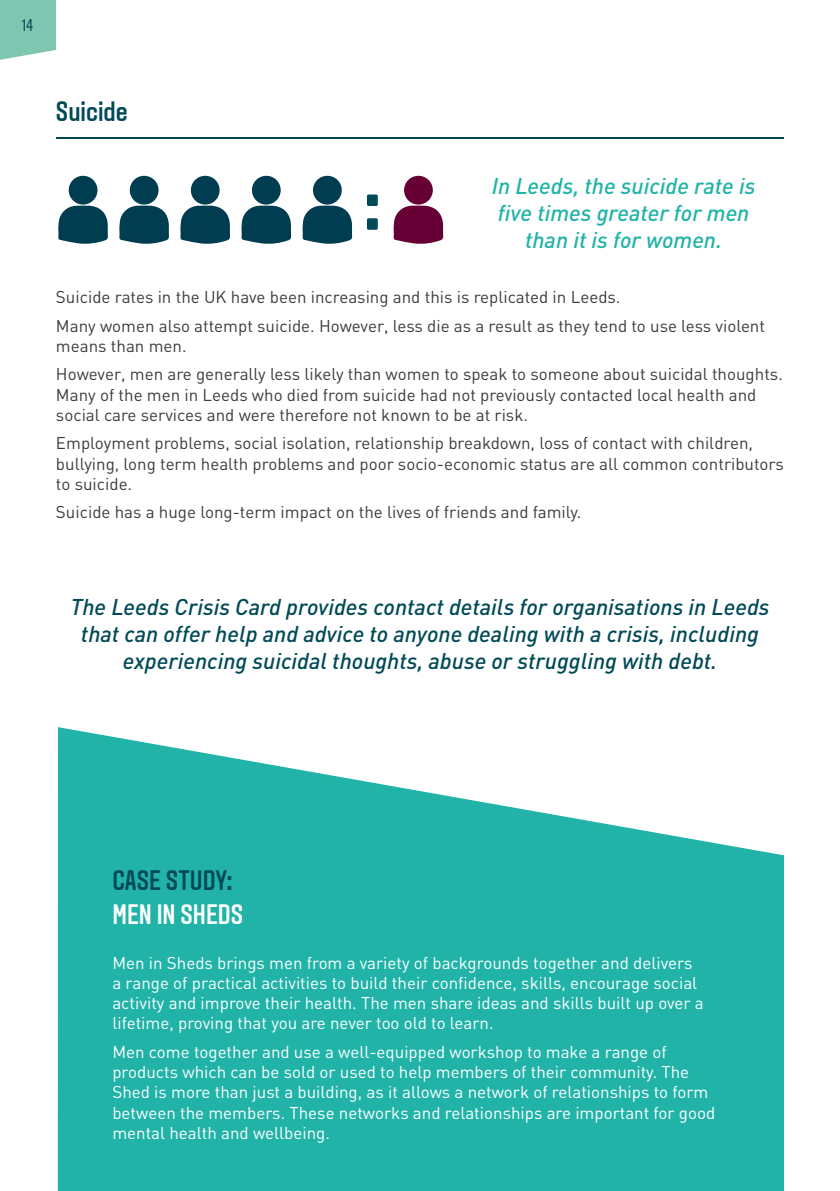
<style>
.page{position:relative;width:840px;height:1191px;background:#fff}
.page>*{position:absolute;margin:0;border:0;box-sizing:border-box;transform-origin:0 0}
.t1{font:700 70.4px "Aveny TLBU";color:#004a57}
.t2{font:500 28.2px "Aveny TLBU";color:#004a57}
.t3{font:500 28.2px "Aveny TLBU";color:#fff}
.t4{font:italic 500 22.6px/27px "DIN";color:#004a57;text-align:center}
.t5{font:italic 500 22.6px/27px "DIN";color:#21b3a8;text-align:center}
.t6{font:17px/20.2px "DIN";color:#3c3c3b}
.t7{font:17px/20.2px "DIN";color:#fff}
.t8{font:17px "Aveny TLBU";color:#004a57}
</style>
<div class="page">
<svg style="left:0;top:0;width:56px;height:60px;background:#89cab7"></svg>
<hr style="left:56px;top:137px;width:727px;height:2px;background:#004a57">
<svg style="left:58px;top:206px;width:50px;height:38px;background:#225767"></svg>
<div style="left:69px;top:176px;width:28px;height:29px;background:#003d50;border-radius:50%"></div>
<svg style="left:241px;top:206px;width:50px;height:38px;background:#225767"></svg>
<div style="left:252px;top:176px;width:28px;height:29px;background:#003d50;border-radius:50%"></div>
<svg style="left:393px;top:206px;width:50px;height:38px;background:#7b224f"></svg>
<div style="left:404px;top:176px;width:28px;height:29px;background:#670034;border-radius:50%"></div>
<svg style="left:180px;top:206px;width:50px;height:38px;background:#225767"></svg>
<div style="left:191px;top:176px;width:28px;height:29px;background:#003d50;border-radius:50%"></div>
<svg style="left:302px;top:206px;width:50px;height:38px;background:#225767"></svg>
<div style="left:313px;top:176px;width:28px;height:29px;background:#003d50;border-radius:50%"></div>
<svg style="left:119px;top:206px;width:50px;height:38px;background:#225767"></svg>
<div style="left:130px;top:176px;width:28px;height:29px;background:#003d50;border-radius:50%"></div>
<svg style="left:58px;top:727px;width:725px;height:464px;background:#3fbdb4"></svg>
<p class="t8" style="left:22px;top:16px;width:13px">14</p>
<h2 class="t2" style="left:56px;top:95px;width:73px">Suicide</h2>
<h1 class="t1" style="left:364px;top:165px;width:18px">:</h1>
<h3 class="t5" style="left:491px;top:171px;width:265px">In Leeds, the suicide rate is five times greater for men than it is for women.</h3>
<p class="t6" style="left:56px;top:283px;width:710px;line-height:28.2px">Suicide rates in the UK have been increasing and this is replicated in Leeds.<br>Many women also attempt suicide. However, less die as a result as they tend to use less violent</p>
<p class="t6" style="left:56px;top:331px;width:728px;line-height:28.2px">means than men.<br>However, men are generally less likely than women to speak to someone about suicidal thoughts.</p>
<p class="t6" style="left:56px;top:384px;width:701px">Many of the men in Leeds who died from suicide had not previously contacted local health and social care services and were therefore not known to be at risk.</p>
<p class="t6" style="left:56px;top:433px;width:729px">Employment problems, social isolation, relationship breakdown, loss of contact with children, bullying, long term health problems and poor socio-economic status are all common contributors to suicide.</p>
<p class="t6" style="left:56px;top:501px;width:526px">Suicide has a huge long-term impact on the lives of friends and family.</p>
<h3 class="t4" style="left:70px;top:592px;width:700px">The Leeds Crisis Card provides contact details for organisations in Leeds that can offer help and advice to anyone dealing with a crisis, including experiencing suicidal thoughts, abuse or struggling with debt.</h3>
<h2 class="t2" style="left:112px;top:864px;width:122px">CASE STUDY:</h2>
<h2 class="t3" style="left:112px;top:898px;width:132px">MEN IN SHEDS</h2>
<p class="t7" style="left:112px;top:952px;width:592px">Men in Sheds brings men from a variety of backgrounds together and delivers a range of practical activities to build their confidence, skills, encourage social activity and improve their health. The men share ideas and skills built up over a lifetime, proving that you are never too old to learn.</p>
<p class="t7" style="left:112px;top:1041px;width:604px">Men come together and use a well-equipped workshop to make a range of products which can be sold or used to help members of their community. The Shed is more than just a building, as it allows a network of relationships to form between the members. These networks and relationships are important for good mental health and wellbeing.</p>
</div>
